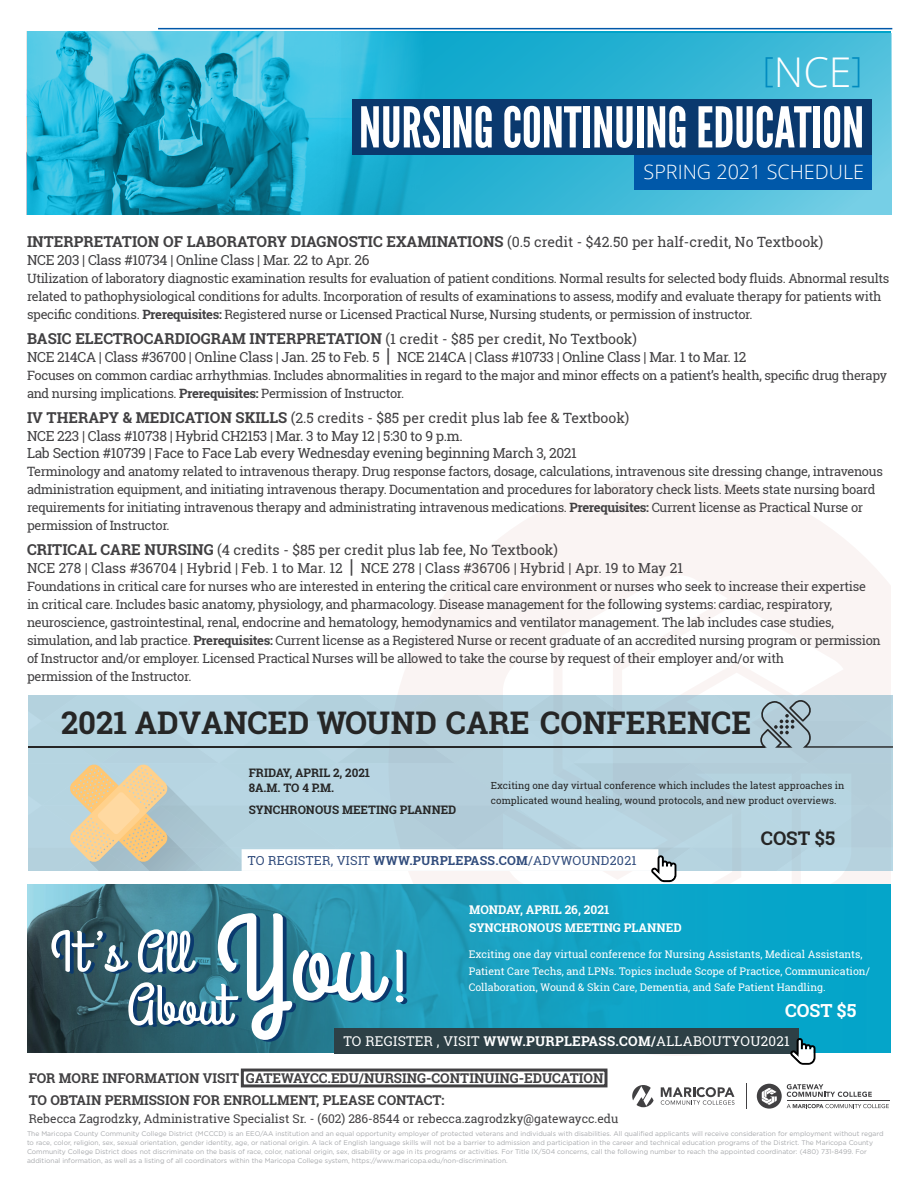
<style>
.page{position:relative;width:918px;height:1188px;background:#fff}
.page>*{position:absolute;margin:0;border:0;box-sizing:border-box;transform-origin:0 0}
.t1{font:57.6px/52.9px "Grand Hotel";color:#fff}
.t2{font:56.1px "League Gothic";color:#fff}
.t3{font:300 40.95px "Open Sans";color:#fff}
.t4{font:700 31.2px "Roboto Slab";color:#262626}
.t5{font:300 19.8px "Open Sans";color:#fff}
.t6{font:700 18.75px "Roboto Slab";color:#262626}
.t7{font:700 18px "Roboto Slab";color:#fff}
.t8{font:700 15px "Roboto Slab";color:#414042}
.t9{font:14.1px "Roboto Slab";color:#414042}
.t10{font:13.8px/17.4px "Roboto Slab";letter-spacing:-.025em;color:#414042}
.t11{font:13.8px "Roboto Slab";color:#414042}
.t12{font:700 13.5px/22.5px "Roboto Slab";color:#414042}
.t13{font:13.5px "Roboto Slab";letter-spacing:.02em;color:#fff}
.t14{font:12.9px/18px "Roboto Slab";letter-spacing:-.025em;color:#414042}
.t15{font:12.45px "Roboto Slab";letter-spacing:.02em;color:#314c7c}
.t16{font:12px "Roboto Slab";color:#414042}
.t17{font:700 12px/18px "Roboto Slab";color:#fff}
.t18{font:700 11.7px/14.9px "Roboto Slab";color:#262626}
.t19{font:10.5px/16.5px "Roboto Slab";color:#fff}
.t20{font:9.75px/15.1px "Roboto Slab";color:#262626}
.t21{font:6.75px/9px "Gotham";color:#a7a9ac}
.s1{font-size:34.5px;color:#008abf}
.s2{font-weight:400;font-size:14.1px}
.s3{font-weight:700}
.s4{font-size:19.2px}
.s5{font-weight:700;font-size:15px}
</style>
<div class="page">
<svg style="left:388px;top:477px;width:503px;height:579px;fill:#faf4f3"></svg>
<svg style="left:424px;top:33px;width:468px;height:182px;background:#35b6d5"></svg>
<hr style="left:158px;top:28px;width:734px;height:1px;background:#0058a9">
<svg style="left:757px;top:1084px;width:132px;height:25px"></svg>
<svg style="left:632px;top:1085px;width:22px;height:22px"></svg>
<svg style="left:661px;top:1087px;width:73px;height:18px"></svg>
<div style="left:241px;top:1069px;width:367px;height:18px;border:3px solid #414042"></div>
<div style="left:27px;top:885px;width:864px;height:168px;background:#05a5c9"></div>
<img style="left:27px;top:885px;width:597px;height:168px">
<div style="left:334px;top:1028px;width:465px;height:26px;background:#2d4046"></div>
<img style="left:26px;top:32px;width:286px;height:183px">
<img style="left:312px;top:32px;width:112px;height:183px">
<div style="left:352px;top:99px;width:520px;height:56px;background:#0a396e"></div>
<div style="left:635px;top:155px;width:237px;height:34px;background:#0058a9"></div>
<svg style="left:28px;top:695px;width:864px;height:187px;background:#bed3db"></svg>
<svg style="left:790px;top:1038px;width:26px;height:27px"></svg>
<h3 class="t3" style="left:763px;top:44px;width:101px"><span class="s1">[</span>NCE<span class="s1">]</span></h3>
<h2 class="t2" style="left:359px;top:94px;width:507px">NURSING CONTINUING EDUCATION</h2>
<h3 class="t5" style="left:644px;top:158px;width:222px">SPRING 2021 SCHEDULE</h3>
<p class="t8" style="left:27px;top:232px;width:798px">INTERPRETATION OF LABORATORY DIAGNOSTIC EXAMINATIONS <span class="s2">(0.5 credit - $42.50 per half-credit, No Textbook)</span></p>
<p class="t10" style="left:27px;top:251px;width:344px">NCE 203 | Class #10734 | Online Class | Mar. 22 to Apr. 26</p>
<p class="t14" style="left:27px;top:269px;width:864px">Utilization of laboratory diagnostic examination results for evaluation of patient conditions. Normal results for selected body fluids. Abnormal results related to pathophysiological conditions for adults. Incorporation of results of examinations to assess, modify and evaluate therapy for patients with specific conditions. <span class="s3">Prerequisites:</span> Registered nurse or Licensed Practical Nurse, Nursing students, or permission of instructor.</p>
<p class="t8" style="left:27px;top:328px;width:612px">BASIC ELECTROCARDIOGRAM INTERPRETATION <span class="s2">(1 credit - $85 per credit, No Textbook)</span></p>
<p class="t10" style="left:27px;top:348px;width:721px">NCE 214CA | Class #36700 | Online Class | Jan. 25 to Feb. 5 <span class="s4">|</span> NCE 214CA | Class #10733 | Online Class | Mar. 1 to Mar. 12</p>
<p class="t14" style="left:27px;top:366px;width:862px">Focuses on common cardiac arrhythmias. Includes abnormalities in regard to the major and minor effects on a patient’s health, specific drug therapy and nursing implications. <span class="s3">Prerequisites:</span> Permission of Instructor.</p>
<p class="t9" style="left:27px;top:408px;width:604px"><span class="s5">IV THERAPY &amp; MEDICATION SKILLS</span> (2.5 credits - $85 per credit plus lab fee &amp; Textbook)</p>
<p class="t10" style="left:27px;top:427px;width:551px">NCE 223 | Class #10738 | Hybrid CH2153 | Mar. 3 to May 12 | 5:30 to 9 p.m.<br>Lab Section #10739 | Face to Face Lab every Wednesday evening beginning March 3, 2021</p>
<p class="t14" style="left:27px;top:462px;width:857px">Terminology and anatomy related to intravenous therapy. Drug response factors, dosage, calculations, intravenous site dressing change, intravenous administration equipment, and initiating intravenous therapy. Documentation and procedures for laboratory check lists. Meets state nursing board requirements for initiating intravenous therapy and administrating intravenous medications. <span class="s3">Prerequisites:</span> Current license as Practical Nurse or permission of Instructor.</p>
<p class="t9" style="left:27px;top:541px;width:532px"><span class="s5">CRITICAL CARE NURSING</span> (4 credits - $85 per credit plus lab fee, No Textbook)</p>
<p class="t11" style="left:27px;top:558px;width:658px">NCE 278 | Class #36704 | Hybrid | Feb. 1 to Mar. 12 <span class="s4">|</span> NCE 278 | Class #36706 | Hybrid | Apr. 19 to May 21</p>
<p class="t14" style="left:27px;top:577px;width:855px">Foundations in critical care for nurses who are interested in entering the critical care environment or nurses who seek to increase their expertise in critical care. Includes basic anatomy, physiology, and pharmacology. Disease management for the following systems: cardiac, respiratory, neuroscience, gastrointestinal, renal, endocrine and hematology, hemodynamics and ventilator management. The lab includes case studies, simulation, and lab practice. <span class="s3">Prerequisites:</span> Current license as a Registered Nurse or recent graduate of an accredited nursing program or permission of Instructor and/or employer. Licensed Practical Nurses will be allowed to take the course by request of their employer and/or with<br>permission of the Instructor.</p>
<h3 class="t4" style="left:61px;top:702px;width:692px">2021 ADVANCED WOUND CARE CONFERENCE</h3>
<p class="t18" style="left:249px;top:765px;width:123px">FRIDAY, APRIL 2, 2021<br>8A.M. TO 4 P.M.</p>
<p class="t18" style="left:249px;top:803px;width:209px">SYNCHRONOUS MEETING PLANNED</p>
<p class="t20" style="left:491px;top:778px;width:355px">Exciting one day virtual conference which includes the latest approaches in complicated wound healing, wound protocols, and new product overviews.</p>
<p class="t15" style="left:248px;top:852px;width:390px">TO REGISTER, VISIT <span class="s3">WWW.PURPLEPASS.COM</span>/ADVWOUND2021</p>
<h3 class="t6" style="left:761px;top:825px;width:76px">COST $5</h3>
<h1 class="t1" style="left:126px;top:928px;width:287px;text-indent:-76px">It ’s All<br>About<sup>You</sup><sup>!</sup></h1>
<p class="t17" style="left:469px;top:900px;width:214px">MONDAY, APRIL 26, 2021<br>SYNCHRONOUS MEETING PLANNED</p>
<p class="t13" style="left:343px;top:1032px;width:448px">TO REGISTER , VISIT <span class="s3">WWW.PURPLEPASS.COM/</span>ALLABOUTYOU2021</p>
<p class="t19" style="left:469px;top:946px;width:403px">Exciting one day virtual conference for Nursing Assistants, Medical Assistants,<br>Patient Care Techs, and LPNs. Topics include Scope of Practice, Communication/<br>Collaboration, Wound &amp; Skin Care, Dementia, and Safe Patient Handling.</p>
<h3 class="t7" style="left:785px;top:998px;width:73px">COST $5</h3>
<p class="t12" style="left:29px;top:1066px;width:576px">FOR MORE INFORMATION VISIT GATEWAYCC.EDU/NURSING-CONTINUING-EDUCATION<br>TO OBTAIN PERMISSION FOR ENROLLMENT, PLEASE CONTACT:</p>
<p class="t16" style="left:29px;top:1111px;width:591px">Rebecca Zagrodzky, Administrative Specialist Sr. - (602) 286-8544 or rebecca.zagrodzky@gatewaycc.edu</p>
<p class="t21" style="left:27px;top:1129px;width:858px">The Maricopa County Community College District (MCCCD) is an EEO/AA institution and an equal opportunity employer of protected veterans and individuals with disabilities. All qualified applicants will receive consideration for employment without regard to race, color, religion, sex, sexual orientation, gender identity, age, or national origin. A lack of English language skills will not be a barrier to admission and participation in the career and technical education programs of the District. The Maricopa County Community College District does not discriminate on the basis of race, color, national origin, sex, disability or age in its programs or activities. For Title IX/504 concerns, call the following number to reach the appointed coordinator: (480) 731-8499. For additional information, as well as a listing of all coordinators within the Maricopa College system, https://www.maricopa.edu/non-discrimination.</p>
</div>
